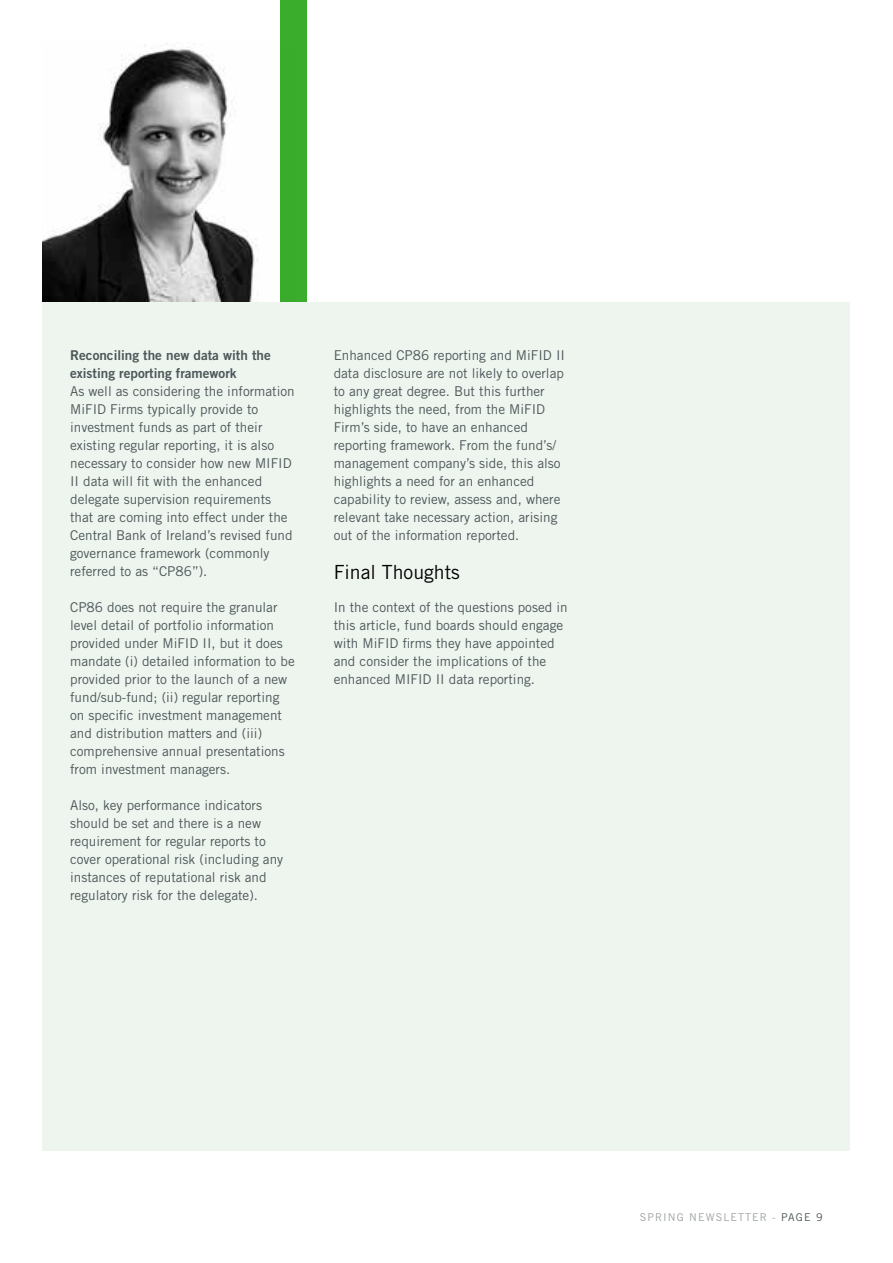
<style>
.page{position:relative;width:893px;height:1263px;background:#fff}
.page>*{position:absolute;margin:0;border:0;box-sizing:border-box;transform-origin:0 0}
.t1{font:19.5px "Trade Gothic";color:#000}
.t2{font:13.5px/18px "Trade Gothic";color:#4c5759}
.t3{font:13.5px/18px "Trade Gothic Bold Two";color:#4c5759}
.t4{font:10.8px "Trade Gothic";letter-spacing:.1em;color:#9ea3a4}
.s1{color:#4c5759}
</style>
<div class="page">
<div style="left:43px;top:302px;width:807px;height:848px;background:#eef5ef"></div>
<img style="left:43px;top:43px;width:215px;height:259px">
<div style="left:280px;top:0;width:27px;height:302px;background:#3aad2c"></div>
<p class="t3" style="left:70px;top:346px;width:202px">Reconciling the new data with the existing reporting framework</p>
<p class="t2" style="left:70px;top:382px;width:226px">As well as considering the information MiFID Firms typically provide to investment funds as part of their existing regular reporting, it is also necessary to consider how new MIFID II data will fit with the enhanced delegate supervision requirements that are coming into effect under the Central Bank of Ireland’s revised fund governance framework (commonly referred to as “CP86”).</p>
<p class="t2" style="left:70px;top:598px;width:226px">CP86 does not require the granular level detail of portfolio information provided under MiFID II, but it does mandate (i) detailed information to be provided prior to the launch of a new fund/sub-fund; (ii) regular reporting on specific investment management and distribution matters and (iii) comprehensive annual presentations from investment managers.</p>
<p class="t2" style="left:70px;top:796px;width:214px">Also, key performance indicators should be set and there is a new requirement for regular reports to cover operational risk (including any instances of reputational risk and regulatory risk for the delegate).</p>
<p class="t2" style="left:334px;top:346px;width:233px">Enhanced CP86 reporting and MiFID II data disclosure are not likely to overlap to any great degree. But this further highlights the need, from the MiFID Firm’s side, to have an enhanced reporting framework. From the fund’s/ management company’s side, this also highlights a need for an enhanced capability to review, assess and, where relevant take necessary action, arising out of the information reported.</p>
<h1 class="t1" style="left:334px;top:560px;width:128px">Final Thoughts</h1>
<p class="t2" style="left:334px;top:598px;width:235px">In the context of the questions posed in this article, fund boards should engage with MiFID firms they have appointed and consider the implications of the enhanced MIFID II data reporting.</p>
<p class="t4" style="left:640px;top:1210px;width:184px">SPRING NEWSLETTER - <span class="s1">PAGE 9</span></p>
</div>
